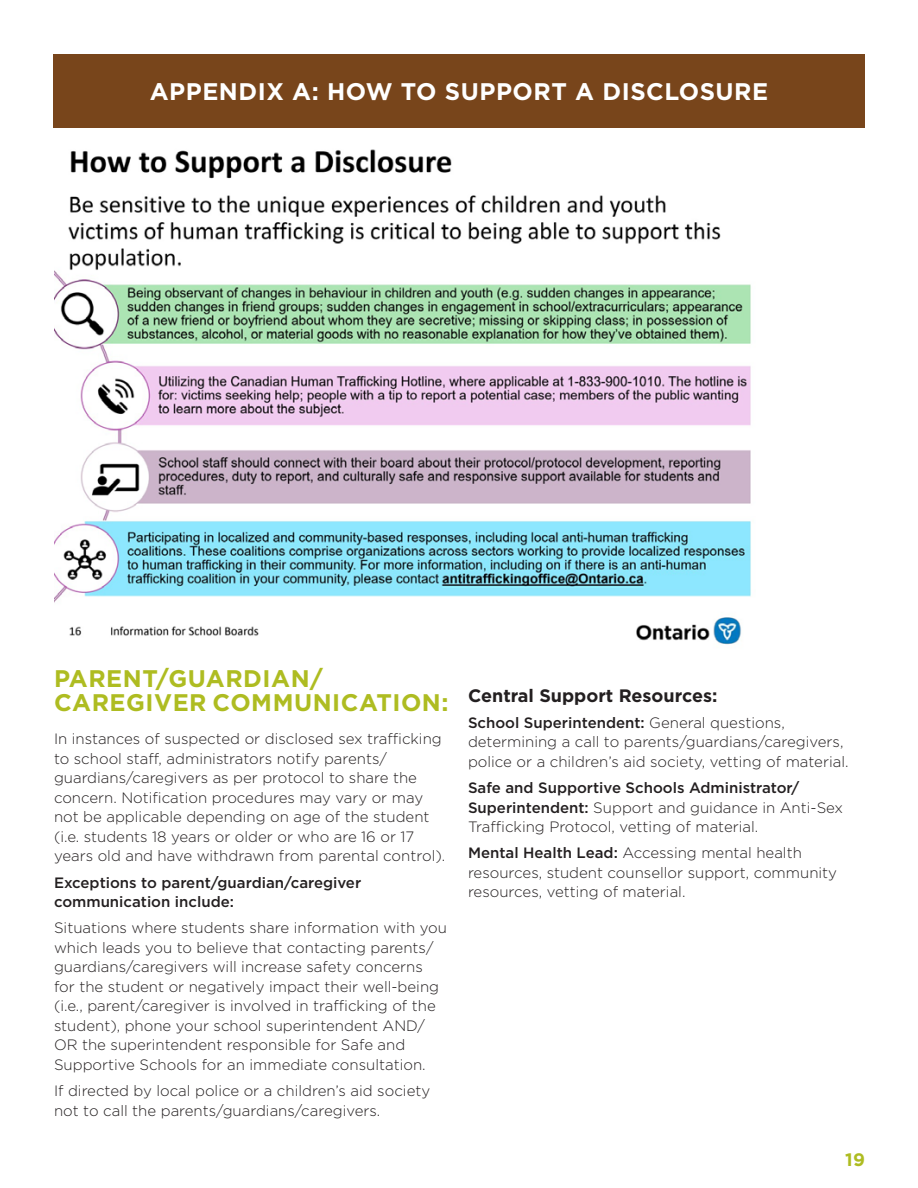
<style>
.page{position:relative;width:918px;height:1188px;background:#fff}
.page>*{position:absolute;margin:0;border:0;box-sizing:border-box;transform-origin:0 0}
.Headers{font:700 24px/24px "Gotham HTF";letter-spacing:.02em;color:#aebc21}
.Headers-2{font:700 24px "Gotham HTF";letter-spacing:.02em;color:#fff}
.Paragraph_Style_2{font:700 18px "Gotham HTF";color:#231f20}
.t1{font:700 18px "Gotham HTF";color:#aebc21}
.Body_Copy{font:300 15px/19.5px "Gotham HTF";color:#231f20}
.Body_Copy-2{font:500 15px/19.5px "Gotham HTF";color:#231f20}
.s1{font-weight:500}
</style>
<div class="page">
<img style="left:54px;top:127px;width:702px;height:518px">
<div style="left:53px;top:54px;width:812px;height:73px;background:#78451b"></div>
<p class="Headers-2" style="left:150px;top:78px;width:620px">APPENDIX A: HOW TO SUPPORT A DISCLOSURE</p>
<p class="Headers" style="left:54px;top:666px;width:396px">PARENT/GUARDIAN/<br>CAREGIVER COMMUNICATION:</p>
<p class="Body_Copy" style="left:54px;top:729px;width:393px">In instances of suspected or disclosed sex trafficking to school staff, administrators notify parents/ guardians/caregivers as per protocol to share the concern. Notification procedures may vary or may not be applicable depending on age of the student (i.e. students 18 years or older or who are 16 or 17 years old and have withdrawn from parental control).</p>
<p class="Body_Copy-2" style="left:54px;top:872px;width:309px">Exceptions to parent/guardian/caregiver communication include:</p>
<p class="Body_Copy" style="left:54px;top:918px;width:394px">Situations where students share information with you which leads you to believe that contacting parents/ guardians/caregivers will increase safety concerns for the student or negatively impact their well-being (i.e., parent/caregiver is involved in trafficking of the student), phone your school superintendent AND/ OR the superintendent responsible for Safe and Supportive Schools for an immediate consultation.</p>
<p class="Body_Copy" style="left:54px;top:1081px;width:378px">If directed by local police or a children’s aid society not to call the parents/guardians/caregivers.</p>
<p class="Paragraph_Style_2" style="left:468px;top:685px;width:251px">Central Support Resources:</p>
<p class="Body_Copy" style="left:468px;top:713px;width:382px"><span class="s1">School Superintendent:</span> General questions, determining a call to parents/guardians/caregivers, police or a children’s aid society, vetting of material.</p>
<p class="Body_Copy" style="left:468px;top:778px;width:377px"><span class="s1">Safe and Supportive Schools Administrator/<br>Superintendent:</span> Support and guidance in Anti-Sex<br>Trafficking Protocol, vetting of material.</p>
<p class="Body_Copy" style="left:468px;top:843px;width:371px"><span class="s1">Mental Health Lead:</span> Accessing mental health resources, student counsellor support, community resources, vetting of material.</p>
<p class="t1" style="left:845px;top:1149px;width:21px">19</p>
</div>
